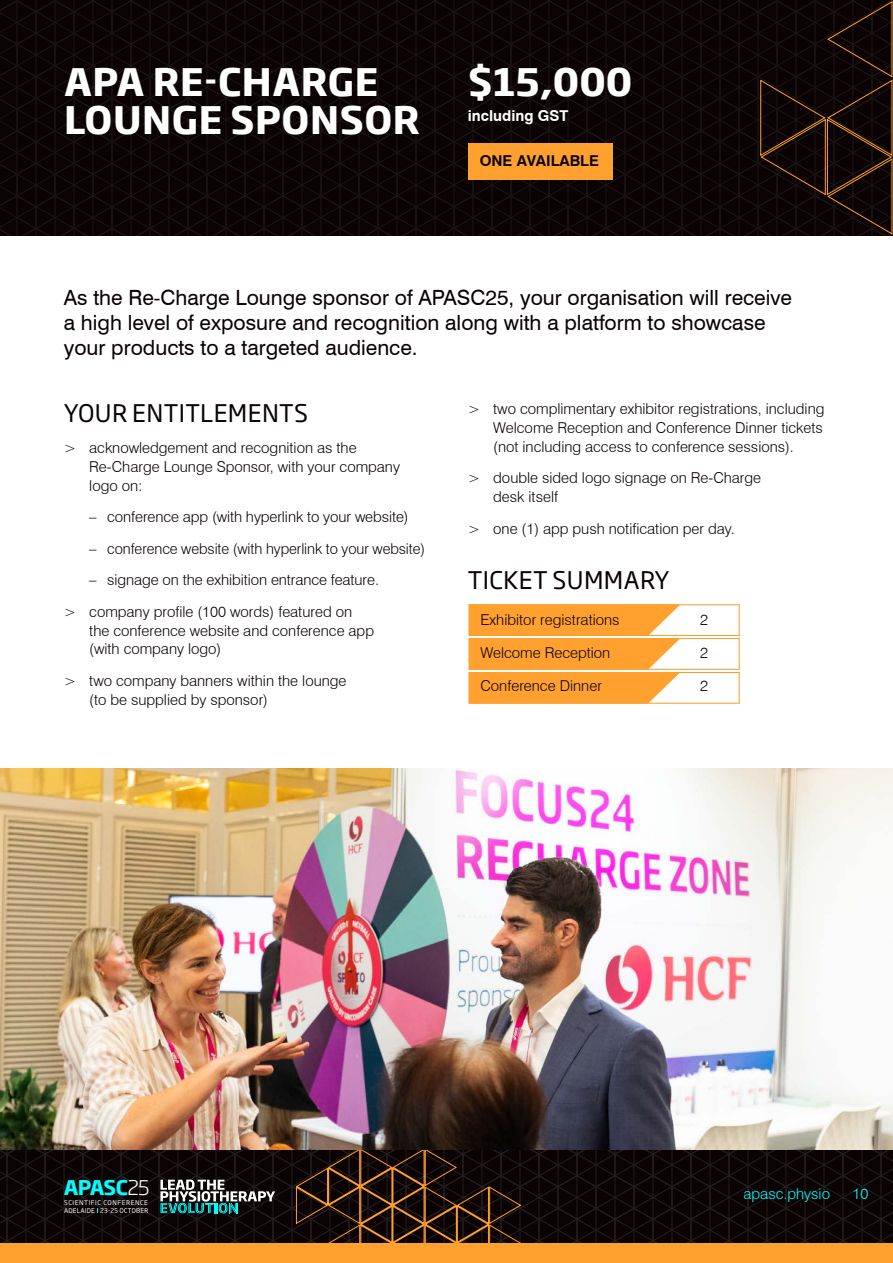
<style>
.page{position:relative;width:893px;height:1263px;background:#fff}
.page>*{position:absolute;margin:0;border:0;box-sizing:border-box;transform-origin:0 0}
.t1{font:700 37.5px/37.5px "Soho Gothic Std";letter-spacing:.015em;color:#fff}
.t2{font:24px "Soho Gothic Std";letter-spacing:.015em;color:#0a0203}
.t3{font:21px/24.8px "Swiss 721 BT";color:#0a0203}
.t4{font:700 19.95px "Soho Gothic Std";letter-spacing:-.04em;color:#0ff}
.t5{font:300 15px/18.8px "Swiss 721 BT";color:#0a0203}
.t6{font:300 15px "Swiss 721 BT";color:#0ff}
.t7{font:700 15px "Swiss 721 BT";color:#0a0203}
.t8{font:700 15px "Swiss 721 BT";color:#fff}
.t9{font:6.45px/7.6px "Soho Gothic Std";letter-spacing:.095em;color:#fff}
.s1{font-weight:300;color:#fff}
</style>
<div class="page">
<div style="left:0;top:1243px;width:893px;height:20px;background:#ffa02f"></div>
<svg style="left:0;top:1149px;width:893px;height:94px;background:#100809"></svg>
<svg style="left:97px;top:1208px;width:51px;height:5px"></svg>
<svg style="left:160px;top:1179px;width:115px;height:34px;background:#465a5b"></svg>
<svg style="left:296px;top:1149px;width:225px;height:94px;background:#28170c"></svg>
<svg style="left:0;top:0;width:892px;height:235px;background:#0c0506"></svg>
<svg style="left:760px;top:1px;width:133px;height:234px;background:#160b07"></svg>
<div style="left:468px;top:143px;width:145px;height:37px;background:#ffa02f"></div>
<img style="left:0;top:768px;width:893px;height:381px">
<div style="left:469px;top:604px;width:271px;height:32px;background:#fff;border:1px solid #f99d28"></div>
<div style="left:469px;top:638px;width:271px;height:32px;background:#fff;border:1px solid #f99d28"></div>
<div style="left:469px;top:672px;width:271px;height:32px;background:#fff;border:1px solid #f99d28"></div>
<svg style="left:469px;top:604px;width:211px;height:100px;background:#feaa46"></svg>
<h1 class="t1" style="left:64px;top:64px;width:357px">APA RE-CHARGE<br>LOUNGE SPONSOR</h1>
<h1 class="t1" style="left:468px;top:64px;width:166px">$15,000</h1>
<p class="t8" style="left:468px;top:106px;width:102px">including GST</p>
<p class="t7" style="left:480px;top:151px;width:121px">ONE AVAILABLE</p>
<h3 class="t3" style="left:64px;top:285px;width:730px">As the Re-Charge Lounge sponsor of APASC25, your organisation will receive a high level of exposure and recognition along with a platform to showcase your products to a targeted audience.</h3>
<h2 class="t2" style="left:64px;top:398px;width:246px">YOUR ENTITLEMENTS</h2>
<p class="t5" style="left:89px;top:438px;width:312px;text-indent:-26px">&gt; acknowledgement and recognition as the<br>Re-Charge Lounge Sponsor, with your company logo on:</p>
<p class="t5" style="left:89px;top:507px;width:321px">– conference app (with hyperlink to your website)</p>
<p class="t5" style="left:89px;top:539px;width:337px">– conference website (with hyperlink to your website)</p>
<p class="t5" style="left:64px;top:564px;width:317px;line-height:31.5px;text-indent:26px">– signage on the exhibition entrance feature. &gt; company profile (100 words) featured on</p>
<p class="t5" style="left:89px;top:621px;width:286px">the conference website and conference app (with company logo)</p>
<p class="t5" style="left:89px;top:671px;width:259px;text-indent:-26px">&gt; two company banners within the lounge (to be supplied by sponsor)</p>
<p class="t5" style="left:493px;top:400px;width:333px;text-align:justify;text-indent:-26px">&gt; two complimentary exhibitor registrations, including Welcome Reception and Conference Dinner tickets (not including access to conference sessions).</p>
<p class="t5" style="left:493px;top:469px;width:269px;text-indent:-26px">&gt; double sided logo signage on Re-Charge desk itself</p>
<p class="t5" style="left:468px;top:519px;width:268px">&gt; one (1) app push notification per day.</p>
<h2 class="t2" style="left:468px;top:565px;width:203px">TICKET SUMMARY</h2>
<p class="t5" style="left:480px;top:610px;width:141px">Exhibitor registrations</p>
<p class="t5" style="left:700px;top:610px;width:9px">2</p>
<p class="t5" style="left:480px;top:643px;width:131px">Welcome Reception</p>
<p class="t5" style="left:700px;top:643px;width:9px">2</p>
<p class="t5" style="left:480px;top:676px;width:123px">Conference Dinner</p>
<p class="t5" style="left:700px;top:676px;width:9px">2</p>
<h3 class="t4" style="left:64px;top:1174px;width:88px">APASC<span class="s1">25</span></h3>
<p class="t6" style="left:743px;top:1184px;width:88px">apasc.physio</p>
<p class="t6" style="left:852px;top:1184px;width:17px">10</p>
<p class="t9" style="left:64px;top:1199px;width:86px">SCIENTIFIC CONFERENCE<br>ADELAIDE</p>
</div>
